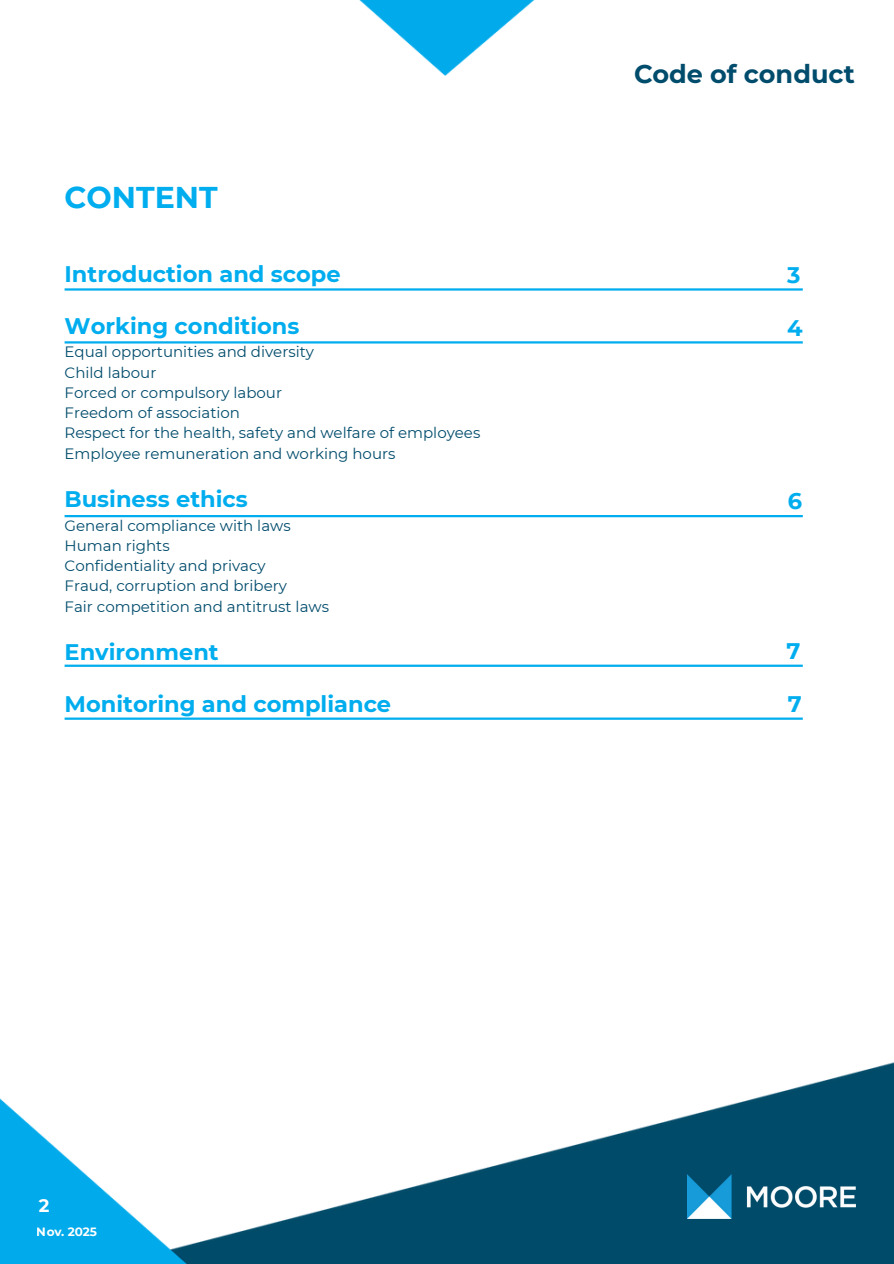
<style>
.page{position:relative;width:894px;height:1264px;background:#fff}
.page>*{position:absolute;margin:0;border:0;box-sizing:border-box;transform-origin:0 0}
.t1{font:700 30px "Montserrat";color:#00adee}
.t2{font:700 25.5px "Montserrat";color:#004c6c}
.t3{font:700 22.5px "Montserrat";color:#00adee}
.t4{font:700 18px "Montserrat";color:#fff}
.t5{font:15px/20.2px "Montserrat";color:#004c6c}
.t6{font:700 12px "Montserrat";color:#fff}
</style>
<div class="page">
<img style="left:0;top:0;width:893px;height:1263px">
<img style="left:687px;top:1174px;width:168px;height:44px">
<hr style="left:65px;top:288px;width:737px;height:2px;background:#00adee">
<hr style="left:65px;top:341px;width:737px;height:2px;background:#00adee">
<hr style="left:65px;top:515px;width:737px;height:2px;background:#00adee">
<hr style="left:65px;top:664px;width:737px;height:3px;background:#00adee">
<hr style="left:65px;top:717px;width:737px;height:2px;background:#00adee">
<h1 class="t1" style="left:65px;top:178px;width:154px">CONTENT</h1>
<h3 class="t3" style="left:65px;top:260px;width:277px">Introduction and scope</h3>
<h3 class="t3" style="left:65px;top:312px;width:236px">Working conditions</h3>
<p class="t5" style="left:65px;top:342px;width:417px">Equal opportunities and diversity<br>Child labour<br>Forced or compulsory labour<br>Freedom of association<br>Respect for the health, safety and welfare of employees<br>Employee remuneration and working hours</p>
<h3 class="t3" style="left:65px;top:485px;width:185px">Business ethics</h3>
<p class="t5" style="left:65px;top:515px;width:266px">General compliance with laws<br>Human rights<br>Confidentiality and privacy<br>Fraud, corruption and bribery<br>Fair competition and antitrust laws</p>
<h3 class="t3" style="left:65px;top:638px;width:156px">Environment</h3>
<h3 class="t3" style="left:65px;top:690px;width:328px">Monitoring and compliance</h3>
<h2 class="t2" style="left:634px;top:58px;width:222px">Code of conduct</h2>
<h3 class="t3" style="left:787px;top:261px;width:15px">3</h3>
<h3 class="t3" style="left:787px;top:314px;width:17px">4</h3>
<h3 class="t3" style="left:787px;top:487px;width:16px">6</h3>
<h3 class="t3" style="left:786px;top:637px;width:15px">7</h3>
<h3 class="t3" style="left:787px;top:690px;width:15px">7</h3>
<p class="t4" style="left:39px;top:1194px;width:12px">2</p>
<p class="t6" style="left:37px;top:1224px;width:62px">Nov. 2025</p>
</div>
